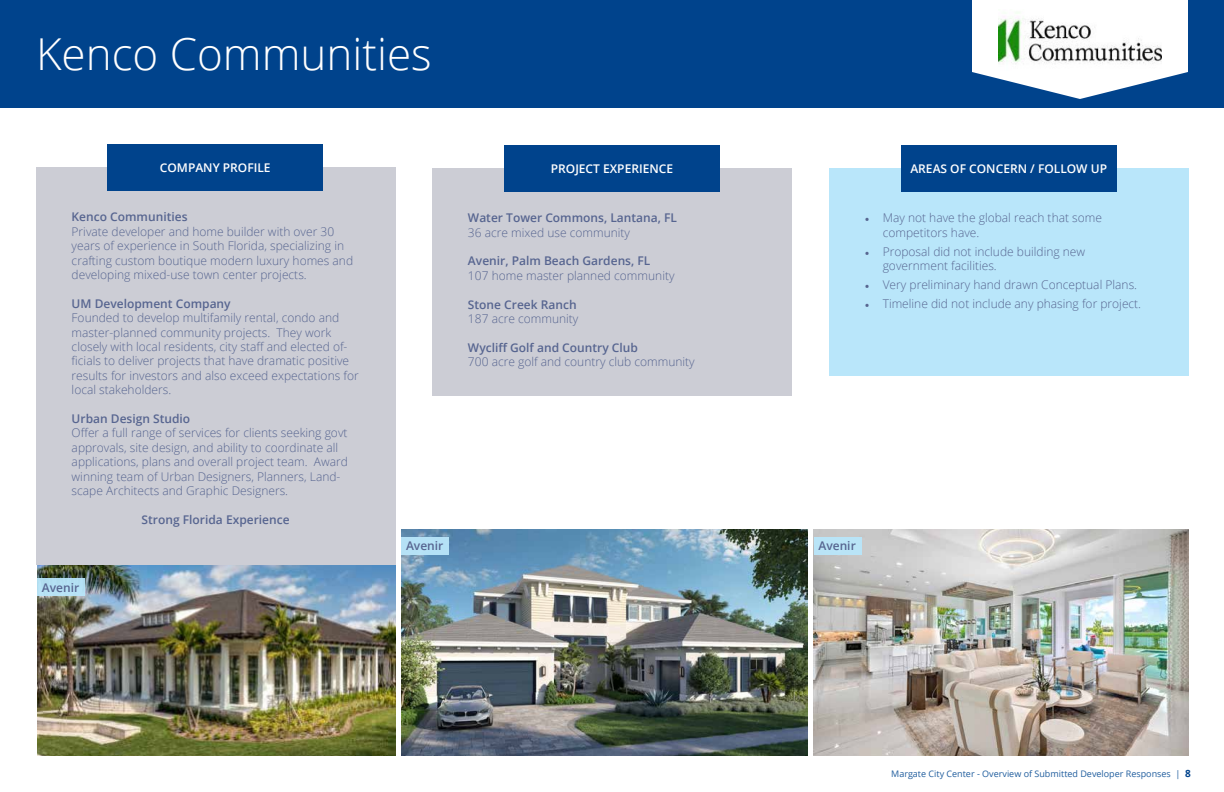
<style>
.page{position:relative;width:1224px;height:792px;background:#fff}
.page>*{position:absolute;margin:0;border:0;box-sizing:border-box;transform-origin:0 0}
.t1{font:300 44px "Open Sans";color:#fff}
.t2{font:300 12px/14.4px "Open Sans";color:#576590}
.t3{font:600 12px "Open Sans";color:#576590}
.t4{font:600 12px "Open Sans";color:#fff}
.t5{font:9px "Open Sans";color:#215e9e}
.s1{font-family:"Minion Pro";font-weight:400}
.s2{font-weight:700;font-size:10px;color:#00438c}
</style>
<div class="page">
<div style="left:0;top:0;width:1224px;height:108px;background:#00438c"></div>
<svg style="left:972px;top:0;width:216px;height:99px"></svg>
<img style="left:37px;top:565px;width:358px;height:191px">
<img style="left:401px;top:530px;width:406px;height:226px">
<img style="left:998px;top:9px;width:164px;height:61px">
<div style="left:432px;top:168px;width:360px;height:228px;background:#cccdd5"></div>
<div style="left:504px;top:145px;width:216px;height:46px;background:#00438c"></div>
<div style="left:36px;top:167px;width:359px;height:398px;background:#cccdd5"></div>
<div style="left:107px;top:144px;width:216px;height:47px;background:#00438c"></div>
<div style="left:829px;top:168px;width:360px;height:208px;background:#b9e6fa"></div>
<div style="left:901px;top:145px;width:216px;height:46px;background:#00438c"></div>
<img style="left:814px;top:530px;width:375px;height:226px">
<div style="left:401px;top:537px;width:48px;height:17px;background:#b9e6fa"></div>
<div style="left:37px;top:579px;width:48px;height:17px;background:#b9e6fa"></div>
<div style="left:814px;top:537px;width:47px;height:17px;background:#b9e6fa"></div>
<h1 class="t1" style="left:36px;top:24px;width:397px">Kenco Communities</h1>
<p class="t4" style="left:160px;top:160px;width:112px">COMPANY PROFILE</p>
<p class="t3" style="left:72px;top:209px;width:117px">Kenco Communities</p>
<p class="t2" style="left:72px;top:224px;width:283px">Private developer and home builder with over 30 years of experience in South Florida, specializing in crafting custom boutique modern luxury homes and developing mixed-use town center projects.</p>
<p class="t3" style="left:72px;top:295px;width:161px">UM Development Company</p>
<p class="t2" style="left:72px;top:310px;width:289px">Founded to develop multifamily rental, condo and master-planned community projects. They work closely with local residents, city staff and elected of&shy;ficials to deliver projects that have dramatic positive results for investors and also exceed expectations for local stakeholders.</p>
<p class="t3" style="left:72px;top:410px;width:120px">Urban Design Studio</p>
<p class="t2" style="left:72px;top:426px;width:278px">Offer a full range of services for clients seeking govt approvals, site design, and ability to coordinate all applications, plans and overall project team. Award winning team of Urban Designers, Planners, Land&shy;scape Architects and Graphic Designers.</p>
<p class="t3" style="left:142px;top:511px;width:149px">Strong Florida Experience</p>
<p class="t3" style="left:42px;top:579px;width:39px">Avenir</p>
<p class="t4" style="left:551px;top:160px;width:124px">PROJECT EXPERIENCE</p>
<p class="t3" style="left:468px;top:210px;width:210px">Water Tower Commons, Lantana, FL</p>
<p class="t2" style="left:468px;top:225px;width:164px">36 acre mixed use community</p>
<p class="t3" style="left:468px;top:253px;width:184px">Avenir, Palm Beach Gardens, FL</p>
<p class="t2" style="left:468px;top:268px;width:208px">107 home master planned community</p>
<p class="t3" style="left:468px;top:296px;width:110px">Stone Creek Ranch</p>
<p class="t2" style="left:468px;top:311px;width:112px">187 acre community</p>
<p class="t3" style="left:468px;top:339px;width:171px">Wycliff Golf and Country Club</p>
<p class="t2" style="left:468px;top:354px;width:228px">700 acre golf and country club community</p>
<p class="t3" style="left:406px;top:538px;width:39px">Avenir</p>
<p class="t4" style="left:910px;top:160px;width:198px">AREAS OF CONCERN / FOLLOW UP</p>
<p class="t2" style="left:883px;top:210px;width:221px;text-indent:-18px"><span class="s1">•</span> May not have the global reach that some competitors have.</p>
<p class="t2" style="left:883px;top:244px;width:204px;text-indent:-18px"><span class="s1">•</span> Proposal did not include building new government facilities.</p>
<p class="t2" style="left:865px;top:277px;width:274px"><span class="s1">•</span> Very preliminary hand drawn Conceptual Plans.</p>
<p class="t2" style="left:865px;top:296px;width:278px"><span class="s1">•</span> Timeline did not include any phasing for project.</p>
<p class="t3" style="left:818px;top:538px;width:39px">Avenir</p>
<p class="t5" style="left:891px;top:767px;width:301px">Margate City Center - Overview of Submitted Developer Responses | <span class="s2">8</span></p>
</div>
